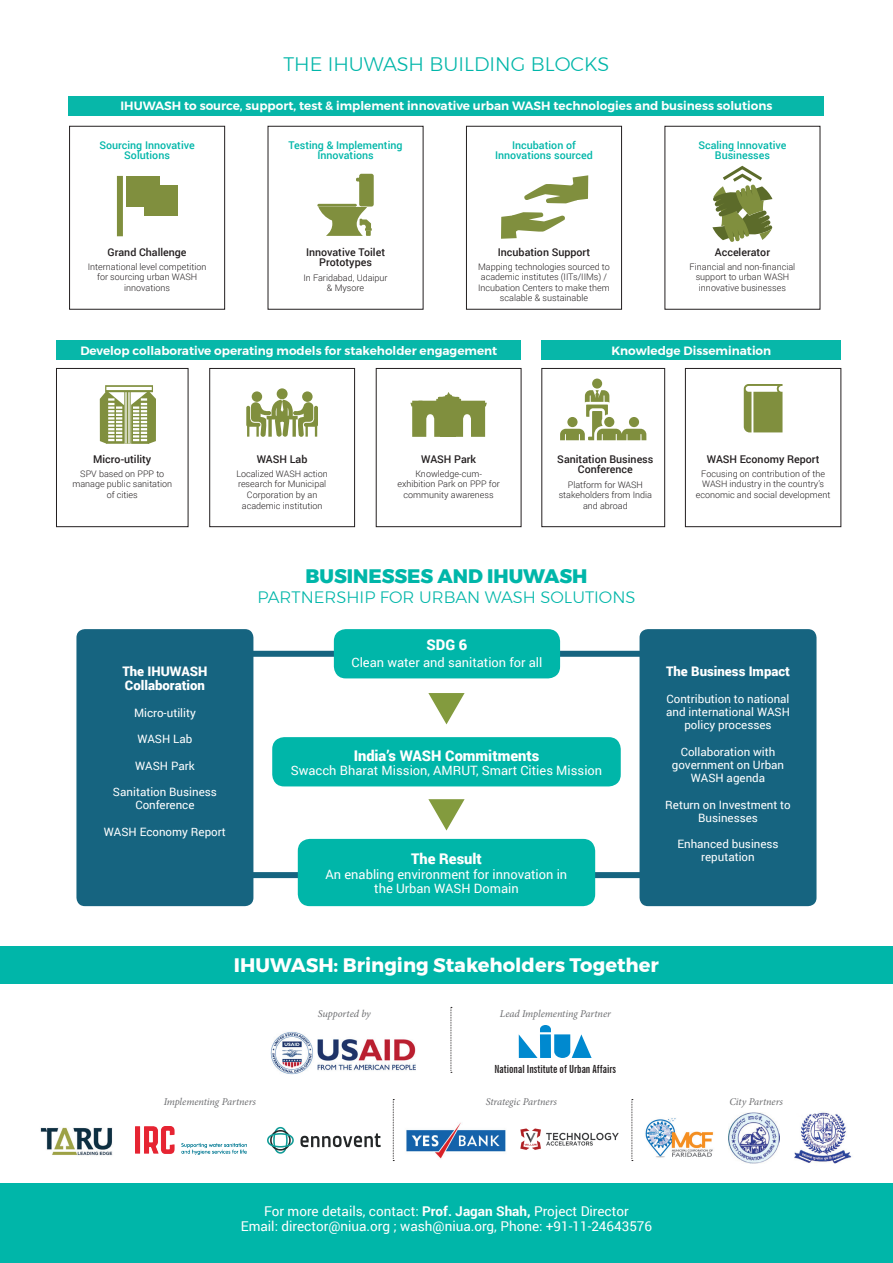
<style>
.page{position:relative;width:893px;height:1263px;background:#fff}
.page>*{position:absolute;margin:0;border:0;box-sizing:border-box;transform-origin:0 0}
.t1{font:700 19.5px "Montserrat";color:#fff}
.t2{font:300 19.5px "Montserrat";color:#00b6a9}
.t3{font:800 19.5px "Montserrat";color:#00b6a9}
.t4{font:300 16.5px "Montserrat";color:#00b6a9}
.t5{font:900 14.7px "Roboto";color:#fff}
.t6{font:13.5px/15px "Roboto";color:#fff;text-align:center}
.t7{font:900 13.2px/14.9px "Roboto";color:#fff}
.t8{font:12.9px/14.7px "Roboto";color:#fff;text-align:center}
.t9{font:600 12px "Montserrat";color:#fff}
.t10{font:11.55px/13.2px "Roboto";color:#fff;text-align:center}
.t11{font:700 extra-condensed 11.25px "News Gothic BT";color:#231f20}
.t12{font:500 10.65px/10.6px "Roboto";color:#231f20;text-align:center}
.t13{font:500 10.65px/10.6px "Roboto";color:#00b6a9;text-align:center}
.t14{font:italic 10.35px "Minion Pro";letter-spacing:-.01em;color:#6c6d70}
.t15{font:300 9px/10.5px "Roboto";color:#231f20;text-align:center}
.s1{font-weight:700}
</style>
<div class="page">
<div style="left:235px;top:872px;width:423px;height:6px;background:#166480;border-radius:2px"></div>
<div style="left:56px;top:368px;width:132px;height:159px;border:1px solid #231f20"></div>
<div style="left:376px;top:368px;width:145px;height:159px;border:1px solid #231f20"></div>
<div style="left:235px;top:651px;width:423px;height:6px;background:#166480;border-radius:2px"></div>
<div style="left:76px;top:629px;width:177px;height:277px;background:#166480;border-radius:9px"></div>
<div style="left:542px;top:368px;width:123px;height:159px;border:1px solid #231f20"></div>
<div style="left:685px;top:368px;width:156px;height:159px;border:1px solid #231f20"></div>
<div style="left:0;top:1183px;width:893px;height:80px;background:#00b6a9"></div>
<div style="left:0;top:946px;width:893px;height:38px;background:#00b6a9"></div>
<div style="left:69px;top:97px;width:755px;height:19px;background:#07b7a9"></div>
<svg style="left:267px;top:1127px;width:27px;height:27px"></svg>
<svg style="left:300px;top:1133px;width:81px;height:14px"></svg>
<img style="left:135px;top:1126px;width:111px;height:28px">
<img style="left:40px;top:1127px;width:73px;height:29px">
<img style="left:520px;top:1128px;width:99px;height:22px">
<img style="left:406px;top:1122px;width:100px;height:37px">
<img style="left:794px;top:1112px;width:58px;height:52px">
<img style="left:645px;top:1118px;width:69px;height:40px">
<img style="left:728px;top:1112px;width:51px;height:52px">
<svg style="left:393px;top:1099px;width:1px;height:62px"></svg>
<svg style="left:631px;top:1099px;width:2px;height:62px"></svg>
<svg style="left:451px;top:1007px;width:1px;height:66px"></svg>
<svg style="left:519px;top:1025px;width:73px;height:33px"></svg>
<img style="left:270px;top:1031px;width:146px;height:44px">
<div style="left:56px;top:340px;width:465px;height:19px;background:#07b7a9"></div>
<div style="left:542px;top:340px;width:299px;height:19px;background:#07b7a9"></div>
<div style="left:69px;top:126px;width:156px;height:183px;border:1px solid #231f20"></div>
<div style="left:117px;top:176px;width:6px;height:60px;background:#808f3e"></div>
<div style="left:126px;top:176px;width:33px;height:30px;background:#808f3e"></div>
<div style="left:144px;top:185px;width:33px;height:30px;background:#808f3e"></div>
<svg style="left:317px;top:174px;width:57px;height:62px"></svg>
<div style="left:210px;top:368px;width:145px;height:159px;border:1px solid #231f20"></div>
<div style="left:592px;top:379px;width:10px;height:10px;background:#808f3e;border-radius:50%"></div>
<div style="left:277px;top:388px;width:11px;height:11px;background:#808f3e;border-radius:50%"></div>
<div style="left:252px;top:391px;width:10px;height:11px;background:#808f3e;border-radius:50%"></div>
<div style="left:302px;top:391px;width:11px;height:11px;background:#808f3e;border-radius:50%"></div>
<svg style="left:246px;top:400px;width:72px;height:37px"></svg>
<svg style="left:744px;top:384px;width:38px;height:48px;background:#93a05b"></svg>
<div style="left:272px;top:737px;width:349px;height:49px;background:#00b6a9;border-radius:12px"></div>
<div style="left:334px;top:629px;width:226px;height:49px;background:#00b6a9;border-radius:12px"></div>
<div style="left:298px;top:839px;width:297px;height:67px;background:#00b6a9;border-radius:12px"></div>
<div style="left:639px;top:629px;width:177px;height:277px;background:#166480;border-radius:9px"></div>
<svg style="left:428px;top:693px;width:37px;height:31px"></svg>
<svg style="left:428px;top:799px;width:37px;height:31px"></svg>
<div style="left:466px;top:126px;width:156px;height:183px;border:1px solid #231f20"></div>
<svg style="left:501px;top:212px;width:64px;height:27px"></svg>
<svg style="left:524px;top:175px;width:64px;height:28px"></svg>
<svg style="left:560px;top:390px;width:86px;height:50px"></svg>
<svg style="left:712px;top:165px;width:60px;height:77px"></svg>
<svg style="left:100px;top:385px;width:56px;height:59px"></svg>
<svg style="left:410px;top:392px;width:77px;height:45px"></svg>
<div style="left:440px;top:427px;width:15px;height:10px;background:#808f3e"></div>
<h1 class="t2" style="left:283px;top:49px;width:327px">THE IHUWASH BUILDING BLOCKS</h1>
<h3 class="t9" style="left:121px;top:96px;width:653px">IHUWASH to source, support, test &amp; implement innovative urban WASH technologies and business solutions</h3>
<p class="t13" style="left:99px;top:139px;width:97px">Sourcing Innovative<br>Solutions</p>
<p class="t12" style="left:108px;top:246px;width:81px">Grand Challenge</p>
<p class="t15" style="left:88px;top:261px;width:120px">International level competition for sourcing urban WASH innovations</p>
<p class="t13" style="left:289px;top:139px;width:115px">Testing &amp; Implementing<br>Innovations</p>
<p class="t12" style="left:306px;top:246px;width:81px">Innovative Toilet<br>Prototypes</p>
<p class="t15" style="left:303px;top:272px;width:86px">In Faridabad, Udaipur &amp; Mysore</p>
<p class="t13" style="left:495px;top:139px;width:99px">Incubation of<br>Innovations sourced</p>
<p class="t12" style="left:498px;top:246px;width:94px">Incubation Support</p>
<p class="t15" style="left:478px;top:261px;width:133px">Mapping technologies sourced to academic institutes (IITs/IIMs) /<br>Incubation Centers to make them scalable &amp; sustainable</p>
<p class="t13" style="left:698px;top:139px;width:90px">Scaling Innovative<br>Businesses</p>
<p class="t12" style="left:715px;top:246px;width:57px">Accelerator</p>
<p class="t15" style="left:690px;top:261px;width:107px">Financial and non-financial support to urban WASH innovative businesses</p>
<h3 class="t9" style="left:80px;top:341px;width:418px">Develop collaborative operating models for stakeholder engagement</h3>
<h3 class="t9" style="left:611px;top:341px;width:161px">Knowledge Dissemination</h3>
<p class="t12" style="left:93px;top:453px;width:60px">Micro-utility</p>
<p class="t15" style="left:72px;top:468px;width:101px">SPV based on PPP to manage public sanitation of cities</p>
<p class="t12" style="left:257px;top:453px;width:52px">WASH Lab</p>
<p class="t15" style="left:236px;top:468px;width:93px">Localized WASH action research for Municipal<br>Corporation by an academic institution</p>
<p class="t12" style="left:421px;top:453px;width:56px">WASH Park</p>
<p class="t15" style="left:397px;top:468px;width:104px">Knowledge-cum&shy;exhibition Park on PPP for community awareness</p>
<p class="t12" style="left:557px;top:453px;width:98px">Sanitation Business<br>Conference</p>
<p class="t15" style="left:559px;top:479px;width:95px">Platform for WASH stakeholders from India and abroad</p>
<p class="t12" style="left:707px;top:453px;width:114px">WASH Economy Report</p>
<p class="t15" style="left:696px;top:468px;width:136px">Focusing on contribution of the<br>WASH industry in the country’s economic and social development</p>
<h3 class="t7" style="left:122px;top:663px;width:86px">The IHUWASH<br>Collaboration</h3>
<p class="t10" style="left:134px;top:706px;width:63px">Micro-utility</p>
<p class="t10" style="left:137px;top:732px;width:56px">WASH Lab</p>
<p class="t10" style="left:135px;top:758px;width:61px">WASH Park</p>
<p class="t10" style="left:113px;top:785px;width:105px">Sanitation Business<br>Conference</p>
<p class="t10" style="left:104px;top:824px;width:123px">WASH Economy Report</p>
<h1 class="t3" style="left:305px;top:560px;width:284px">BUSINESSES AND IHUWASH</h1>
<h2 class="t4" style="left:257px;top:584px;width:380px">PARTNERSHIP FOR URBAN WASH SOLUTIONS</h2>
<h3 class="t5" style="left:427px;top:635px;width:42px">SDG 6</h3>
<h3 class="t8" style="left:351px;top:654px;width:192px">Clean water and sanitation for all</h3>
<h3 class="t5" style="left:354px;top:745px;width:187px">India’s WASH Commitments</h3>
<h3 class="t8" style="left:291px;top:763px;width:313px">Swacch Bharat Mission, AMRUT, Smart Cities Mission</h3>
<h3 class="t5" style="left:411px;top:848px;width:72px">The Result</h3>
<h3 class="t8" style="left:326px;top:866px;width:243px">An enabling environment for innovation in the Urban WASH Domain</h3>
<h3 class="t7" style="left:666px;top:664px;width:125px">The Business Impact</h3>
<p class="t10" style="left:666px;top:692px;width:125px">Contribution to national and international WASH policy processes</p>
<p class="t10" style="left:672px;top:744px;width:114px">Collaboration with government on Urban<br>WASH agenda</p>
<p class="t10" style="left:665px;top:797px;width:127px">Return on Investment to<br>Businesses</p>
<p class="t10" style="left:677px;top:837px;width:103px">Enhanced business reputation</p>
<h1 class="t1" style="left:234px;top:950px;width:427px">IHUWASH: Bringing Stakeholders Together</h1>
<p class="t14" style="left:318px;top:1007px;width:55px">Supported by</p>
<p class="t14" style="left:500px;top:1007px;width:113px">Lead Implementing Partner</p>
<p class="t11" style="left:494px;top:1062px;width:123px">National Institute of Urban Affairs</p>
<p class="t14" style="left:164px;top:1094px;width:94px">Implementing Partners</p>
<p class="t14" style="left:486px;top:1094px;width:73px">Strategic Partners</p>
<p class="t14" style="left:729px;top:1094px;width:55px">City Partners</p>
<h3 class="t6" style="left:241px;top:1203px;width:413px">For more details, contact: <span class="s1">Prof. Jagan Shah,</span> Project Director<br>Email: director@niua.org ; wash@niua.org, Phone: +91-11-24643576</h3>
</div>
